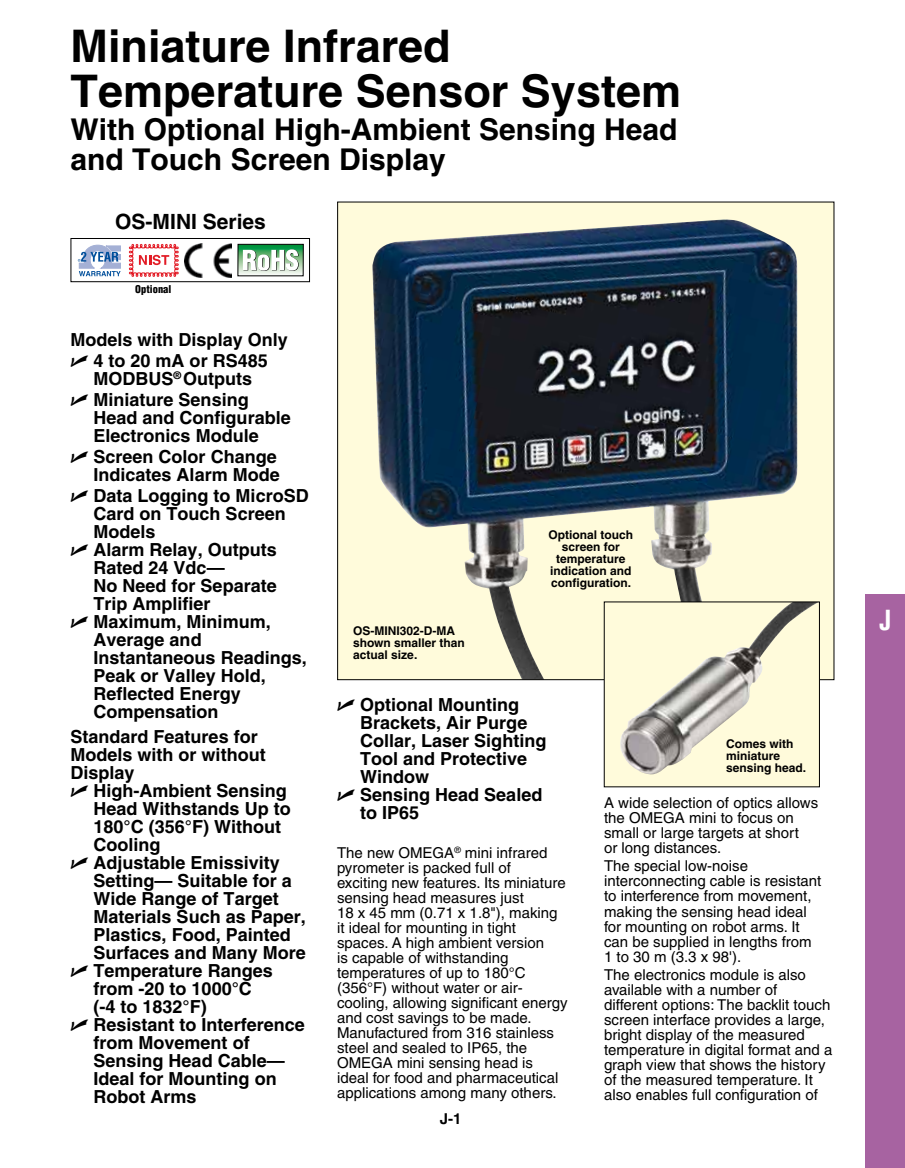
<style>
.page{position:relative;width:905px;height:1168px;background:#fff}
.page>*{position:absolute;margin:0;border:0;box-sizing:border-box;transform-origin:0 0}
.t1{font:700 45px/45px "Helvetica";color:#000}
.t2{font:700 30px/30px "Helvetica";color:#000}
.t3{font:700 condensed 27px "Helvetica";color:#fff}
.t4{font:700 21px "Helvetica";color:#000}
.t5{font:700 18px/21px "Helvetica";color:#000}
.t6{font:15px/15px "Helvetica";color:#000}
.t7{font:700 15px "Helvetica";color:#000}
.t8{font:700 12px/12px "Helvetica";color:#000}
.t9{font:900 condensed 10.5px "Helvetica";color:#000}
.s1{font-family:"Universal Newswith Comm Pi";font-weight:400}
</style>
<div class="page">
<div style="left:865px;top:594px;width:39px;height:574px;background:#a763a1"></div>
<div style="left:71px;top:238px;width:239px;height:44px;border:1px solid #000"></div>
<svg style="left:78px;top:245px;width:43px;height:31px"></svg>
<svg style="left:129px;top:244px;width:50px;height:33px"></svg>
<img style="left:184px;top:244px;width:48px;height:34px">
<svg style="left:239px;top:246px;width:63px;height:28px"></svg>
<div style="left:237px;top:244px;width:67px;height:32px;border:1px solid #000"></div>
<svg style="left:243px;top:249px;width:56px;height:22px"></svg>
<div style="left:337px;top:202px;width:497px;height:478px;background:#fffbdb"></div>
<img style="left:372px;top:219px;width:426px;height:459px">
<div style="left:604px;top:602px;width:215px;height:185px;background:#fffbdb"></div>
<img style="left:620px;top:603px;width:197px;height:171px">
<h1 class="t1" style="left:71px;top:23px;width:612px">Miniature Infrared<br>Temperature Sensor System</h1>
<h2 class="t2" style="left:71px;top:114px;width:608px">With Optional High-Ambient Sensing Head and Touch Screen Display</h2>
<h3 class="t4" style="left:115px;top:209px;width:152px">OS-MINI Series</h3>
<p class="t9" style="left:135px;top:282px;width:38px">Optional</p>
<p class="t5" style="left:71px;top:329px;width:219px">Models with Display Only<br><span class="s1">U</span> 4 to 20 mA or RS485</p>
<p class="t5" style="left:71px;top:368px;width:183px;text-align:right">Modbus<sup>®</sup> Outputs<br><span class="s1">U</span> Miniature Sensing</p>
<p class="t5" style="left:94px;top:409px;width:199px;line-height:18px">Head and Configurable<br>Electronics Module</p>
<p class="t5" style="left:71px;top:448px;width:211px;line-height:18px;text-align:right"><span class="s1">U</span> Screen Color Change<br>Indicates Alarm Mode</p>
<p class="t5" style="left:71px;top:485px;width:240px"><span class="s1">U</span> Data Logging to MicroSD</p>
<p class="t5" style="left:94px;top:503px;width:194px">Card on Touch Screen</p>
<p class="t5" style="left:94px;top:521px;width:64px">Models</p>
<p class="t5" style="left:71px;top:539px;width:208px"><span class="s1">U</span> Alarm Relay, Outputs</p>
<p class="t5" style="left:94px;top:557px;width:133px">Rated 24 Vdc—</p>
<p class="t5" style="left:94px;top:575px;width:185px">No Need for Separate</p>
<p class="t5" style="left:94px;top:593px;width:119px">Trip Amplifier</p>
<p class="t5" style="left:71px;top:611px;width:202px"><span class="s1">U</span> Maximum, Minimum,</p>
<p class="t5" style="left:94px;top:629px;width:110px">Average and</p>
<p class="t5" style="left:94px;top:647px;width:215px">Instantaneous Readings,</p>
<p class="t5" style="left:94px;top:665px;width:174px">Peak or Valley Hold,</p>
<p class="t5" style="left:94px;top:683px;width:149px">Reflected Energy</p>
<p class="t5" style="left:94px;top:701px;width:127px">Compensation</p>
<p class="t5" style="left:71px;top:725px;width:189px">Standard Features for</p>
<p class="t5" style="left:71px;top:743px;width:197px">Models with or without</p>
<p class="t5" style="left:71px;top:761px;width:66px">Display</p>
<p class="t5" style="left:71px;top:779px;width:218px"><span class="s1">U</span> High-Ambient Sensing</p>
<p class="t5" style="left:94px;top:797px;width:199px">Head Withstands Up to</p>
<p class="t5" style="left:94px;top:815px;width:189px">180°C (356°F) Without</p>
<p class="t5" style="left:94px;top:833px;width:68px">Cooling</p>
<p class="t5" style="left:71px;top:851px;width:211px"><span class="s1">U</span> Adjustable Emissivity</p>
<p class="t5" style="left:94px;top:869px;width:200px">Setting— Suitable for a</p>
<p class="t5" style="left:94px;top:887px;width:187px">Wide Range of Target</p>
<p class="t5" style="left:94px;top:905px;width:214px">Materials Such as Paper,</p>
<p class="t5" style="left:94px;top:923px;width:199px">Plastics, Food, Painted</p>
<p class="t5" style="left:94px;top:941px;width:214px">Surfaces and Many More</p>
<p class="t5" style="left:71px;top:959px;width:204px"><span class="s1">U</span> Temperature Ranges</p>
<p class="t5" style="left:94px;top:977px;width:160px">from -20 to 1000°C</p>
<p class="t5" style="left:94px;top:995px;width:115px">(-4 to 1832°F)</p>
<p class="t5" style="left:71px;top:1013px;width:236px"><span class="s1">U</span> Resistant to Interference</p>
<p class="t5" style="left:94px;top:1031px;width:158px">from Movement of</p>
<p class="t5" style="left:94px;top:1049px;width:193px">Sensing Head Cable—</p>
<p class="t5" style="left:94px;top:1067px;width:185px">Ideal for Mounting on</p>
<p class="t5" style="left:94px;top:1085px;width:104px">Robot Arms</p>
<p class="t8" style="left:353px;top:625px;width:113px">OS-MINI302-D-MA shown smaller than actual size.</p>
<p class="t8" style="left:548px;top:529px;width:86px;text-align:center">Optional touch screen for temperature indication and configuration.</p>
<p class="t5" style="left:337px;top:694px;width:183px"><span class="s1">U</span> Optional Mounting</p>
<p class="t5" style="left:360px;top:712px;width:169px">Brackets, Air Purge</p>
<p class="t5" style="left:360px;top:730px;width:188px">Collar, Laser Sighting</p>
<p class="t5" style="left:360px;top:748px;width:169px">Tool and Protective</p>
<p class="t5" style="left:360px;top:766px;width:70px">Window</p>
<p class="t5" style="left:337px;top:784px;width:207px"><span class="s1">U</span> Sensing Head Sealed</p>
<p class="t5" style="left:360px;top:802px;width:61px">to IP65</p>
<p class="t6" style="left:337px;top:845px;width:232px">The new Omega<sup>®</sup> mini infrared pyrometer is packed full of<br>exciting new features. Its miniature sensing head measures just<br>18 x 45 mm (0.71 x 1.8"), making it ideal for mounting in tight spaces. A high ambient version<br>is capable of withstanding temperatures of up to 180°C (356°F) without water or air&shy;cooling, allowing significant energy and cost savings to be made.<br>Manufactured from 316 stainless steel and sealed to IP65, the<br>Omega mini sensing head is ideal for food and pharmaceutical applications among many others.</p>
<p class="t7" style="left:440px;top:1110px;width:23px">J-1</p>
<p class="t8" style="left:726px;top:737px;width:82px">Comes with miniature sensing head.</p>
<p class="t6" style="left:604px;top:795px;width:216px">A wide selection of optics allows the Omega mini to focus on small or large targets at short<br>or long distances.</p>
<p class="t6" style="left:604px;top:858px;width:219px">The special low-noise interconnecting cable is resistant to interference from movement, making the sensing head ideal for mounting on robot arms. It can be supplied in lengths from<br>1 to 30 m (3.3 x 98').</p>
<p class="t6" style="left:604px;top:966px;width:230px">The electronics module is also available with a number of different options: The backlit touch screen interface provides a large, bright display of the measured temperature in digital format and a graph view that shows the history of the measured temperature. It also enables full configuration of</p>
<h3 class="t3" style="left:879px;top:603px;width:13px">J</h3>
</div>
